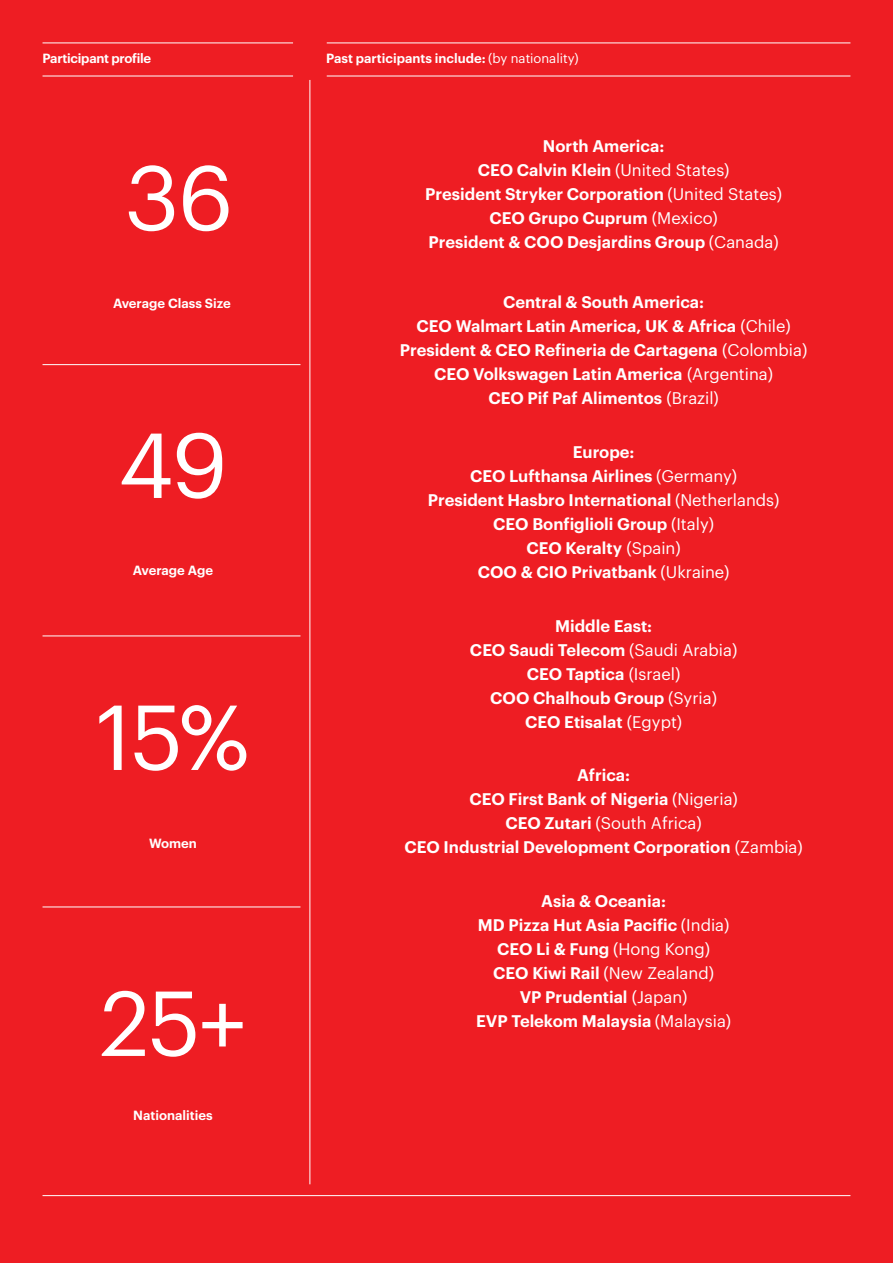
<style>
.page{position:relative;width:893px;height:1263px;background:#ee1d23}
.page>*{position:absolute;margin:0;border:0;box-sizing:border-box;transform-origin:0 0}
.t1{font:90px "Graphik";letter-spacing:-.02em;color:#fff}
.t2{font:600 16.5px/24px "Graphik";color:#fff;text-align:center}
.t3{font:600 13.05px "Graphik";color:#fff}
.t4{font:600 13.05px "Graphik";letter-spacing:-.02em;color:#fff}
.s1{font-weight:400}
</style>
<div class="page">
<hr style="left:43px;top:364px;width:257px;height:1px;background:#fff">
<hr style="left:43px;top:636px;width:257px;height:1px;background:#fff">
<hr style="left:43px;top:907px;width:257px;height:1px;background:#fff">
<hr style="left:310px;top:80px;width:1px;height:1104px;background:#fff">
<hr style="left:43px;top:76px;width:250px;height:1px;background:#fff">
<hr style="left:43px;top:43px;width:250px;height:1px;background:#fff">
<hr style="left:327px;top:76px;width:523px;height:1px;background:#fff">
<hr style="left:327px;top:43px;width:523px;height:1px;background:#fff">
<hr style="left:43px;top:1195px;width:807px;height:1px;background:#fff">
<p class="t4" style="left:43px;top:48px;width:110px">Participant profile</p>
<p class="t3" style="left:326px;top:48px;width:254px">Past participants include: <span class="s1">(by nationality)</span></p>
<p class="t1" style="left:125px;top:130px;width:110px">36</p>
<p class="t3" style="left:113px;top:293px;width:119px">Average Class Size</p>
<p class="t1" style="left:118px;top:398px;width:111px">49</p>
<p class="t3" style="left:133px;top:561px;width:82px">Average Age</p>
<p class="t1" style="left:96px;top:670px;width:154px">15%</p>
<p class="t3" style="left:149px;top:833px;width:49px">Women</p>
<p class="t1" style="left:100px;top:956px;width:147px">25+</p>
<p class="t3" style="left:133px;top:1105px;width:81px">Nationalities</p>
<p class="t2" style="left:425px;top:133px;width:358px">North America:<br>CEO Calvin Klein <span class="s1">(United States)<br></span>President Stryker Corporation <span class="s1">(United States)<br></span>CEO Grupo Cuprum <span class="s1">(Mexico)<br></span>President &amp; COO Desjardins Group <span class="s1">(Canada)</span></p>
<p class="t2" style="left:400px;top:289px;width:409px">Central &amp; South America:<br>CEO Walmart Latin America, UK &amp; Africa <span class="s1">(Chile)<br></span>President &amp; CEO Refineria de Cartagena <span class="s1">(Colombia)<br></span>CEO Volkswagen Latin America <span class="s1">(Argentina)<br></span>CEO Pif Paf Alimentos <span class="s1">(Brazil)</span></p>
<p class="t2" style="left:428px;top:438px;width:353px">Europe:<br>CEO Lufthansa Airlines <span class="s1">(Germany)<br></span>President Hasbro International <span class="s1">(Netherlands)<br></span>CEO Bonfiglioli Group <span class="s1">(Italy)<br></span>CEO Keralty <span class="s1">(Spain)<br></span>COO &amp; CIO Privatbank <span class="s1">(Ukraine)</span></p>
<p class="t2" style="left:470px;top:612px;width:269px">Middle East:<br>CEO Saudi Telecom <span class="s1">(Saudi Arabia)<br></span>CEO Taptica <span class="s1">(Israel)<br></span>COO Chalhoub Group <span class="s1">(Syria)<br></span>CEO Etisalat <span class="s1">(Egypt)</span></p>
<p class="t2" style="left:404px;top:762px;width:400px">Africa:<br>CEO First Bank of Nigeria <span class="s1">(Nigeria)<br></span>CEO Zutari <span class="s1">(South Africa)<br></span>CEO Industrial Development Corporation <span class="s1">(Zambia)</span></p>
<p class="t2" style="left:476px;top:888px;width:257px">Asia &amp; Oceania:<br>MD Pizza Hut Asia Pacific <span class="s1">(India)<br></span>CEO Li &amp; Fung <span class="s1">(Hong Kong)<br></span>CEO Kiwi Rail <span class="s1">(New Zealand)<br></span>VP Prudential <span class="s1">(Japan)<br></span>EVP Telekom Malaysia <span class="s1">(Malaysia)</span></p>
</div>
